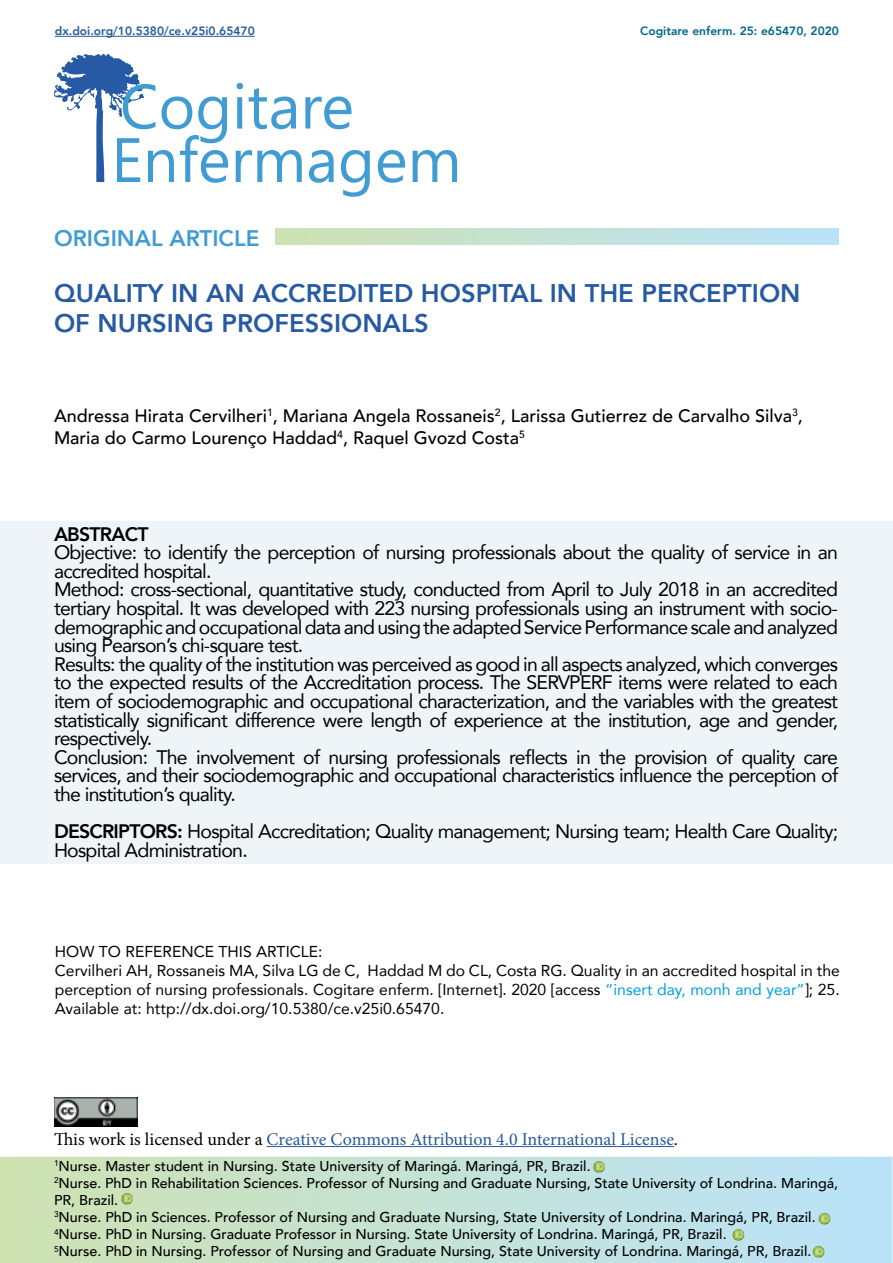
<style>
.page{position:relative;width:893px;height:1263px;background:#fff}
.page>*{position:absolute;margin:0;border:0;box-sizing:border-box;transform-origin:0 0}
.t1{font:800 25.5px/30.6px "Avenir";color:#275aa4}
.t2{font:800 22.5px "Avenir";color:#409cd4}
.t3{font:19.5px/18.6px "Avenir";letter-spacing:-.04em;color:#000}
.t4{font:800 19.5px "Avenir";letter-spacing:-.04em;color:#000}
.t5{font:500 18px/21.6px "Avenir";color:#000}
.t6{font:18px "Minion Pro";letter-spacing:-.005em;color:#275b9b}
.t7{font:15.75px/18.9px "Avenir";color:#000}
.t8{font:500 14.25px/17.1px "Avenir";color:#000}
.t9{font:800 12px "Avenir";color:#275b9b}
.t10{font:800 12px "Avenir";color:#00658f}
.s1{font-weight:800}
.s2{color:#009fe3}
.s3{color:#000}
</style>
<div class="page">
<svg style="left:236px;top:150px;width:66px;height:32px"></svg>
<svg style="left:309px;top:150px;width:25px;height:33px"></svg>
<svg style="left:341px;top:150px;width:29px;height:47px"></svg>
<svg style="left:378px;top:150px;width:27px;height:33px"></svg>
<svg style="left:413px;top:150px;width:44px;height:32px"></svg>
<svg style="left:54px;top:54px;width:174px;height:129px"></svg>
<svg style="left:237px;top:83px;width:6px;height:46px"></svg>
<svg style="left:249px;top:88px;width:47px;height:41px"></svg>
<svg style="left:305px;top:97px;width:46px;height:32px"></svg>
<div style="left:276px;top:228px;width:563px;height:17px;background:linear-gradient(to right,#cee2b2,#bae3fb)"></div>
<div style="left:0;top:521px;width:893px;height:343px;background:#eff4f9"></div>
<svg style="left:0;top:1157px;width:892px;height:106px;background:#c4e2d6"></svg>
<svg style="left:121px;top:1193px;width:12px;height:12px"></svg>
<svg style="left:819px;top:1213px;width:11px;height:12px"></svg>
<svg style="left:732px;top:1229px;width:12px;height:12px"></svg>
<svg style="left:813px;top:1246px;width:11px;height:12px"></svg>
<svg style="left:593px;top:1161px;width:12px;height:12px"></svg>
<img style="left:54px;top:1097px;width:83px;height:29px">
<hr style="left:267px;top:1146px;width:407px;height:1px;background:#275b9b">
<hr style="left:55px;top:36px;width:200px;height:1px;background:#275b9b">
<p class="t9" style="left:55px;top:22px;width:201px">dx.doi.org/10.5380/ce.v25i0.65470</p>
<p class="t10" style="left:640px;top:22px;width:200px">Cogitare enferm. 25: e65470, 2020</p>
<p class="t2" style="left:54px;top:220px;width:207px">ORIGINAL ARTICLE</p>
<h1 class="t1" style="left:54px;top:278px;width:748px">QUALITY IN AN ACCREDITED HOSPITAL IN THE PERCEPTION<br>OF NURSING PROFESSIONALS</h1>
<p class="t5" style="left:54px;top:404px;width:750px">Andressa Hirata Cervilheri<sup>1</sup>, Mariana Angela Rossaneis<sup>2</sup>, Larissa Gutierrez de Carvalho Silva<sup>3</sup>,<br>Maria do Carmo Lourenço Haddad<sup>4</sup>, Raquel Gvozd Costa<sup>5</sup></p>
<p class="t4" style="left:54px;top:518px;width:96px">ABSTRACT</p>
<p class="t3" style="left:54px;top:542px;width:786px">Objective: to identify the perception of nursing professionals about the quality of service in an accredited hospital.<br>Method: cross-sectional, quantitative study, conducted from April to July 2018 in an accredited tertiary hospital. It was developed with 223 nursing professionals using an instrument with socio&shy;demographic and occupational data and using the adapted Service Performance scale and analyzed using Pearson’s chi-square test.<br>Results: the quality of the institution was perceived as good in all aspects analyzed, which converges to the expected results of the Accreditation process. The SERVPERF items were related to each item of sociodemographic and occupational characterization, and the variables with the greatest statistically significant difference were length of experience at the institution, age and gender, respectively.<br>Conclusion: The involvement of nursing professionals reflects in the provision of quality care services, and their sociodemographic and occupational characteristics influence the perception of the institution’s quality.</p>
<p class="t3" style="left:54px;top:821px;width:786px"><span class="s1">DESCRIPTORS:</span> Hospital Accreditation; Quality management; Nursing team; Health Care Quality;<br>Hospital Administration.</p>
<p class="t7" style="left:55px;top:941px;width:786px">HOW TO REFERENCE THIS ARTICLE:<br>Cervilheri AH, Rossaneis MA, Silva LG de C, Haddad M do CL, Costa RG. Quality in an accredited hospital in the perception of nursing professionals. Cogitare enferm. [Internet]. 2020 [access <span class="s2">“insert day, monh and year”</span>]; 25.<br>Available at: http://dx.doi.org/10.5380/ce.v25i0.65470.</p>
<p class="t6" style="left:54px;top:1127px;width:626px"><span class="s3">This work is licensed under a</span> Creative Commons Attribution 4.0 International License<span class="s3">.</span></p>
<p class="t8" style="left:54px;top:1157px;width:786px"><sup>1</sup>Nurse. Master student in Nursing. State University of Maringá. Maringá, PR, Brazil.<br><sup>2</sup>Nurse. PhD in Rehabilitation Sciences. Professor of Nursing and Graduate Nursing, State University of Londrina. Maringá, PR, Brazil.<br><sup>3</sup>Nurse. PhD in Sciences. Professor of Nursing and Graduate Nursing, State University of Londrina. Maringá, PR, Brazil.<br><sup>4</sup>Nurse. PhD in Nursing. Graduate Professor in Nursing. State University of Londrina. Maringá, PR, Brazil.<br><sup>5</sup>Nurse. PhD in Nursing. Professor of Nursing and Graduate Nursing, State University of Londrina. Maringá, PR, Brazil.</p>
</div>
